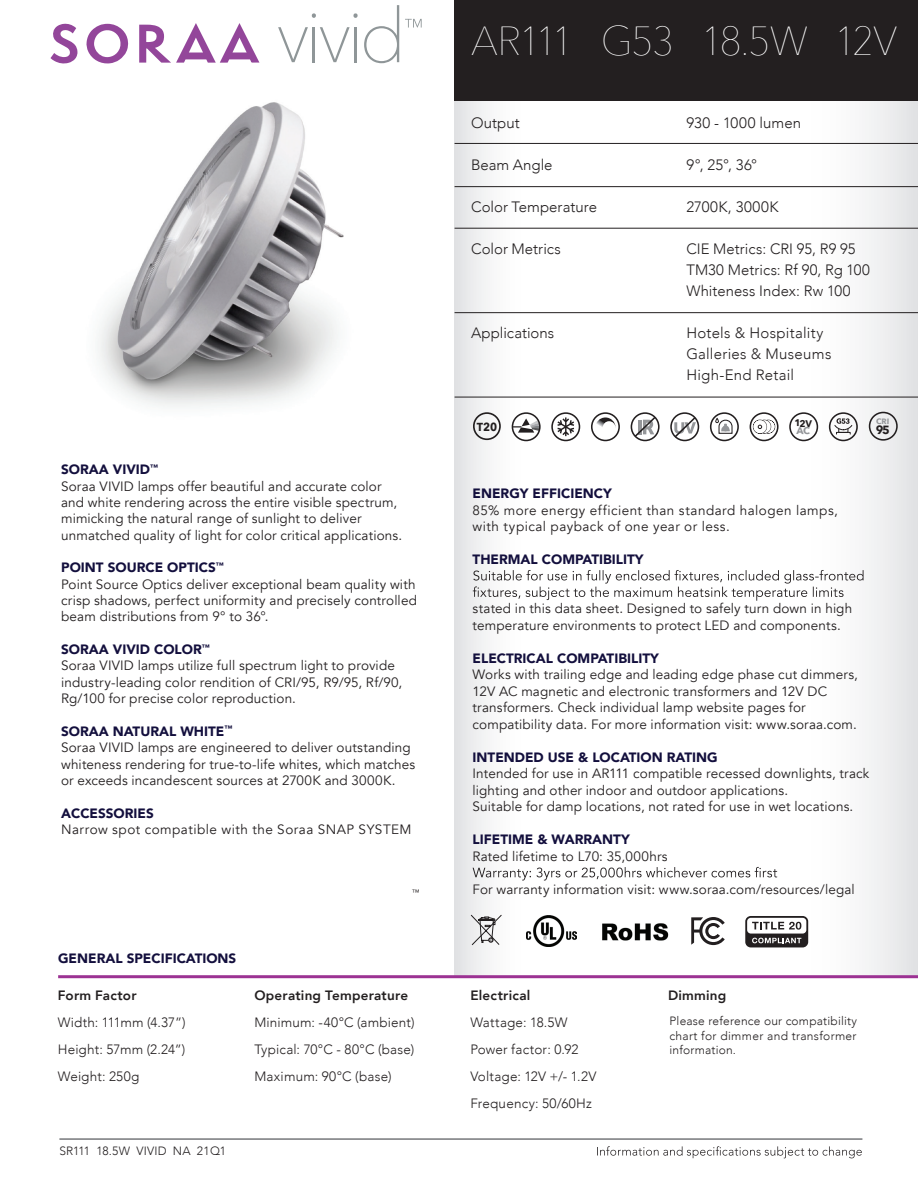
<style>
.page{position:relative;width:918px;height:1188px;background:#fff}
.page>*{position:absolute;margin:0;border:0;box-sizing:border-box;transform-origin:0 0}
.t1{font:200 40.5px "Avenir Next";letter-spacing:-.05em;color:#fff}
.t2{font:300 15px/21px "Avenir";letter-spacing:.005em;color:#231f20}
.t3{font:300 15px "Avenir";letter-spacing:.03em;color:#231f20}
.t4{font:13.5px/16.4px "Avenir";letter-spacing:.01em;color:#231f20}
.t5{font:300 13.5px/27px "Avenir";letter-spacing:.01em;color:#231f20}
.t6{font:900 13.5px "Avenir";color:#130f3d}
.t7{font:13.5px/16.4px "Avenir";letter-spacing:.035em;color:#231f20}
.t8{font:800 13.5px "Avenir";letter-spacing:.015em;color:#231f20}
.t9{font:300 12px/14.4px "Avenir";letter-spacing:.02em;color:#231f20;text-align:justify}
.t10{font:700 11.55px "Avenir Next";color:#231f20;scale:.94 1}
.t11{font:7.8px "Avenir";color:#231f20}
.s1{font-weight:900;color:#130f3d}
</style>
<div class="page">
<img style="left:97px;top:102px;width:247px;height:305px">
<div style="left:455px;top:0;width:75px;height:976px;background:linear-gradient(to right,#e4e5e6,#fff)"></div>
<div style="left:796px;top:0;width:122px;height:976px;background:linear-gradient(to right,#fff,#e4e5e7)"></div>
<hr style="left:455px;top:143px;width:463px;height:1px;background:#231f20">
<hr style="left:455px;top:186px;width:463px;height:1px;background:#231f20">
<hr style="left:455px;top:228px;width:463px;height:1px;background:#231f20">
<hr style="left:455px;top:312px;width:463px;height:1px;background:#231f20">
<hr style="left:455px;top:397px;width:463px;height:1px;background:#231f20">
<div style="left:455px;top:0;width:463px;height:100px;background:#231f20"></div>
<hr style="left:58px;top:975px;width:860px;height:3px;background:#9c3293">
<svg style="left:473px;top:570px;width:391px;height:31px"></svg>
<svg style="left:473px;top:867px;width:304px;height:14px"></svg>
<svg style="left:50px;top:23px;width:28px;height:40px"></svg>
<svg style="left:86px;top:24px;width:43px;height:39px"></svg>
<svg style="left:139px;top:23px;width:120px;height:40px"></svg>
<svg style="left:278px;top:27px;width:30px;height:35px"></svg>
<hr style="left:313px;top:27px;width:2px;height:35px;background:#8f9698">
<svg style="left:312px;top:13px;width:4px;height:5px"></svg>
<svg style="left:320px;top:27px;width:30px;height:35px"></svg>
<svg style="left:353px;top:13px;width:5px;height:5px"></svg>
<hr style="left:354px;top:27px;width:3px;height:35px;background:#8f9698">
<svg style="left:364px;top:5px;width:35px;height:58px"></svg>
<svg style="left:405px;top:19px;width:17px;height:9px"></svg>
<svg style="left:513px;top:418px;width:25px;height:15px"></svg>
<svg style="left:557px;top:417px;width:17px;height:19px"></svg>
<svg style="left:595px;top:417px;width:21px;height:11px"></svg>
<div style="left:512px;top:412px;width:29px;height:29px;border:2px solid #231f20;border-radius:50%"></div>
<div style="left:551px;top:412px;width:29px;height:29px;border:2px solid #231f20;border-radius:50%"></div>
<div style="left:591px;top:412px;width:29px;height:29px;border:2px solid #231f20;border-radius:50%"></div>
<div style="left:631px;top:412px;width:29px;height:29px;border:2px solid #231f20;border-radius:50%"></div>
<div style="left:670px;top:412px;width:29px;height:29px;border:2px solid #231f20;border-radius:50%"></div>
<div style="left:710px;top:412px;width:29px;height:29px;border:2px solid #231f20;border-radius:50%"></div>
<div style="left:750px;top:412px;width:29px;height:29px;border:2px solid #231f20;border-radius:50%"></div>
<div style="left:789px;top:412px;width:29px;height:29px;border:2px solid #231f20;border-radius:50%"></div>
<div style="left:829px;top:412px;width:29px;height:29px;border:2px solid #231f20;border-radius:50%"></div>
<svg style="left:673px;top:416px;width:24px;height:23px"></svg>
<svg style="left:633px;top:415px;width:24px;height:24px"></svg>
<svg style="left:715px;top:418px;width:18px;height:16px"></svg>
<svg style="left:753px;top:420px;width:22px;height:14px"></svg>
<svg style="left:834px;top:418px;width:19px;height:17px"></svg>
<div style="left:838px;top:428px;width:10px;height:5px;border:1px solid #231f20"></div>
<hr style="left:59px;top:1138px;width:803px;height:2px;background:#76787b">
<svg style="left:597px;top:1146px;width:265px;height:12px"></svg>
<img style="left:527px;top:916px;width:50px;height:30px">
<img style="left:602px;top:923px;width:67px;height:18px">
<svg style="left:471px;top:915px;width:31px;height:31px"></svg>
<svg style="left:691px;top:917px;width:34px;height:28px"></svg>
<div style="left:473px;top:412px;width:28px;height:28px;border:2px solid #231f20;border-radius:50%"></div>
<div style="left:869px;top:412px;width:29px;height:29px;border:2px solid #231f20;border-radius:50%"></div>
<div style="left:745px;top:916px;width:63px;height:31px;background:linear-gradient(to right,#221e1f,#252122);border-radius:6px"></div>
<div style="left:747px;top:918px;width:59px;height:16px;background:#fff;border-radius:4px"></div>
<svg style="left:752px;top:938px;width:49px;height:5px"></svg>
<svg style="left:752px;top:922px;width:49px;height:8px"></svg>
<svg style="left:796px;top:420px;width:16px;height:15px"></svg>
<svg style="left:876px;top:418px;width:13px;height:16px"></svg>
<h1 class="t1" style="left:471px;top:7px;width:428px">AR111 G53 18.5W 12V</h1>
<p class="t4" style="left:61px;top:462px;width:342px"><span class="s1">SORAA VIVID</span><sup>™<br></sup>Soraa VIVID lamps offer beautiful and accurate color and white rendering across the entire visible spectrum, mimicking the natural range of sunlight to deliver unmatched quality of light for color critical applications.</p>
<p class="t4" style="left:61px;top:560px;width:357px"><span class="s1">POINT SOURCE OPTICS</span><sup>™<br></sup>Point Source Optics deliver exceptional beam quality with crisp shadows, perfect uniformity and precisely controlled beam distributions from 9° to 36°.</p>
<p class="t4" style="left:61px;top:642px;width:343px"><span class="s1">SORAA VIVID COLOR</span><sup>™<br></sup>Soraa VIVID lamps utilize full spectrum light to provide industry-leading color rendition of CRI/95, R9/95, Rf/90, Rg/100 for precise color reproduction.</p>
<p class="t4" style="left:61px;top:723px;width:356px"><span class="s1">SORAA NATURAL WHITE</span><sup>™<br></sup>Soraa VIVID lamps are engineered to deliver outstanding whiteness rendering for true-to-life whites, which matches or exceeds incandescent sources at 2700K and 3000K.</p>
<p class="t6" style="left:61px;top:801px;width:94px">ACCESSORIES</p>
<p class="t7" style="left:61px;top:822px;width:352px">Narrow spot compatible with the Soraa SNAP SYSTEM</p>
<p class="t11" style="left:412px;top:888px;width:9px">™</p>
<p class="t2" style="left:471px;top:112px;width:50px">Output</p>
<p class="t2" style="left:471px;top:154px;width:83px">Beam Angle</p>
<p class="t2" style="left:471px;top:196px;width:127px">Color Temperature</p>
<p class="t2" style="left:471px;top:238px;width:91px">Color Metrics</p>
<p class="t2" style="left:471px;top:322px;width:85px">Applications</p>
<p class="t10" style="left:477px;top:417px;width:23px">T20</p>
<p class="t2" style="left:686px;top:112px;width:116px">930 - 1000 lumen</p>
<p class="t2" style="left:686px;top:154px;width:72px">9°, 25°, 36°</p>
<p class="t3" style="left:686px;top:198px;width:94px">2700K, 3000K</p>
<p class="t2" style="left:686px;top:238px;width:185px">CIE Metrics: CRI 95, R9 95<br>TM30 Metrics: Rf 90, Rg 100<br>Whiteness Index: Rw 100</p>
<p class="t2" style="left:686px;top:322px;width:146px">Hotels &amp; Hospitality<br>Galleries &amp; Museums<br>High-End Retail</p>
<p class="t6" style="left:473px;top:482px;width:141px">ENERGY EFFICIENCY</p>
<p class="t7" style="left:473px;top:502px;width:367px">85% more energy efficient than standard halogen lamps, with typical payback of one year or less.</p>
<p class="t6" style="left:473px;top:548px;width:172px">THERMAL COMPATIBILITY</p>
<p class="t4" style="left:473px;top:601px;width:381px">stated in this data sheet. Designed to safely turn down in high temperature environments to protect LED and components.</p>
<p class="t6" style="left:473px;top:647px;width:188px">ELECTRICAL COMPATIBILITY</p>
<p class="t4" style="left:473px;top:667px;width:387px">Works with trailing edge and leading edge phase cut dimmers, 12V AC magnetic and electronic transformers and 12V DC transformers. Check individual lamp website pages for compatibility data. For more information visit: www.soraa.com.</p>
<p class="t6" style="left:473px;top:746px;width:246px">INTENDED USE &amp; LOCATION RATING</p>
<p class="t4" style="left:473px;top:766px;width:398px">Intended for use in AR111 compatible recessed downlights, track lighting and other indoor and outdoor applications.<br>Suitable for damp locations, not rated for use in wet locations.</p>
<p class="t6" style="left:473px;top:828px;width:159px">LIFETIME &amp; WARRANTY</p>
<p class="t4" style="left:473px;top:848px;width:197px">Rated lifetime to L70: 35,000hrs</p>
<p class="t4" style="left:473px;top:881px;width:384px">For warranty information visit: www.soraa.com/resources/legal</p>
<p class="t6" style="left:58px;top:947px;width:180px">GENERAL SPECIFICATIONS</p>
<p class="t8" style="left:58px;top:985px;width:80px">Form Factor</p>
<p class="t8" style="left:254px;top:985px;width:155px">Operating Temperature</p>
<p class="t8" style="left:470px;top:985px;width:61px">Electrical</p>
<p class="t8" style="left:668px;top:985px;width:60px">Dimming</p>
<p class="t5" style="left:58px;top:1009px;width:129px">Width: 111mm (4.37”)</p>
<p class="t5" style="left:254px;top:1009px;width:162px">Minimum: -40°C (ambient)</p>
<p class="t5" style="left:470px;top:1009px;width:99px">Wattage: 18.5W</p>
<p class="t5" style="left:58px;top:1036px;width:129px">Height: 57mm (2.24”)</p>
<p class="t5" style="left:254px;top:1036px;width:161px">Typical: 70°C - 80°C (base)</p>
<p class="t5" style="left:470px;top:1036px;width:110px">Power factor: 0.92</p>
<p class="t5" style="left:58px;top:1063px;width:83px">Weight: 250g</p>
<p class="t5" style="left:254px;top:1063px;width:139px">Maximum: 90°C (base)</p>
<p class="t5" style="left:470px;top:1063px;width:128px">Voltage: 12V +/- 1.2V<br>Frequency: 50/60Hz</p>
<p class="t9" style="left:670px;top:1014px;width:189px">Please reference our compatibility chart for dimmer and transformer information.</p>
<p class="t9" style="left:59px;top:1144px;width:168px">SR111 18.5W VIVID NA 21Q1</p>
</div>
